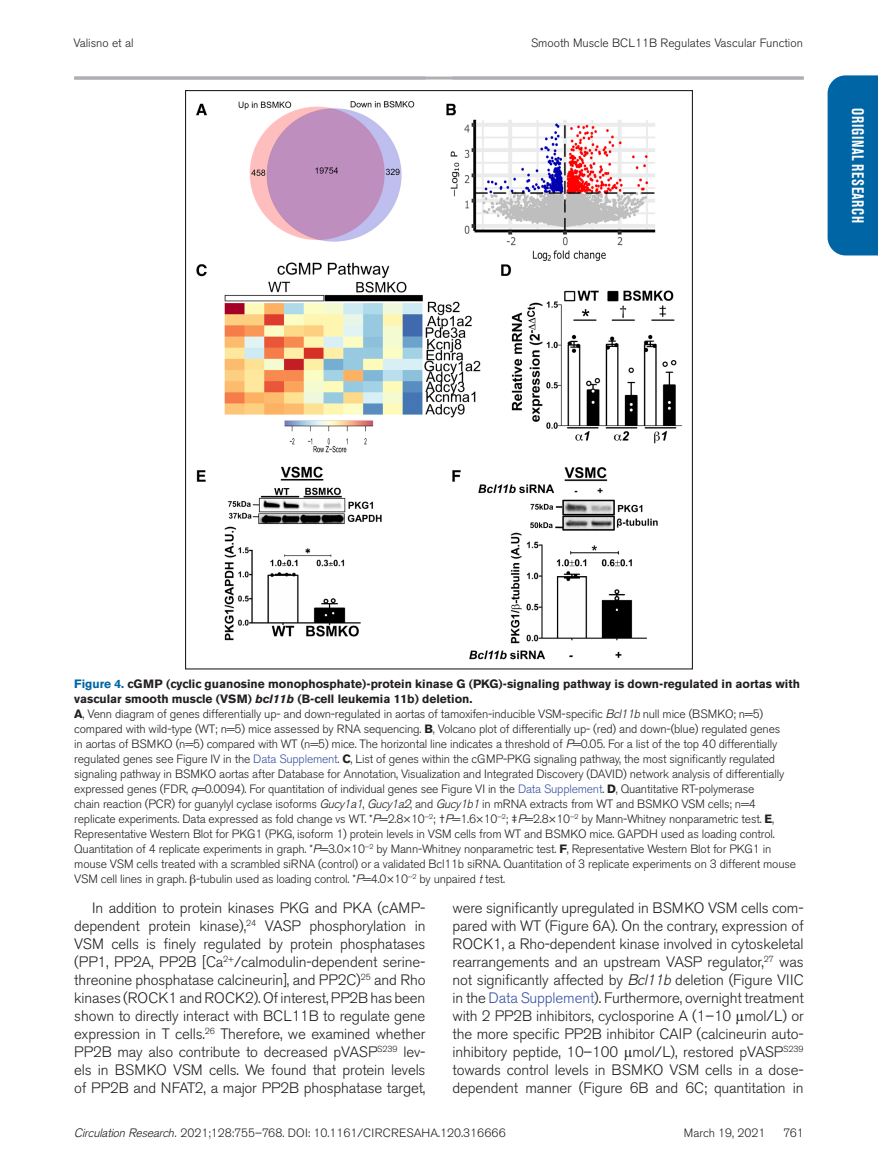
<style>
.page{position:relative;width:878px;height:1175px;background:#fff}
.page>*{position:absolute;margin:0;border:0;box-sizing:border-box;transform-origin:0 0}
.t1{font:700 condensed 16.5px "Akzidenz Grotesk BE";letter-spacing:.045em;color:#fff;scale:.9 1}
.t2{font:300 15px/18px "Akzidenz Grotesk BE";letter-spacing:-.01em;color:#231f20;text-align:justify}
.t3{font:300 12px/15px "Akzidenz Grotesk BE";letter-spacing:-.015em;color:#231f20}
.s1{font-weight:700;color:#0065a4}
.s2{font-weight:700}
.s3{font-weight:700;font-style:italic}
.s4{font-family:"Akzidenz Grotesk";font-style:italic}
.s5{color:#3a53a3}
.s6{font-family:"Gandhari Unicode";font-weight:400}
</style>
<div class="page">
<div style="left:827px;top:75px;width:51px;height:180px;background:#0065a4"></div>
<hr style="left:74px;top:76px;width:729px;height:4px;background:#b9babe">
<svg style="left:185px;top:90px;width:508px;height:580px"></svg>
<p class="t3" style="left:74px;top:36px;width:62px">Valisno et al</p>
<p class="t3" style="left:531px;top:36px;width:273px">Smooth Muscle BCL11B Regulates Vascular Function</p>
<h1 class="t1" style="left:867px;top:108px;width:128px;rotate:90deg">ORIGINAL RESEARCH</h1>
<p class="t3" style="left:74px;top:676px;width:727px"><span class="s1">Figure 4.</span> <span class="s2">cGMP (cyclic guanosine monophosphate)-protein kinase G (PKG)-signaling pathway is down-regulated in aortas with vascular smooth muscle (VSM)</span> <span class="s3">bcl11b</span> <span class="s2">(B-cell leukemia 11b) deletion.<br>A</span>, Venn diagram of genes differentially up- and down-regulated in aortas of tamoxifen-inducible VSM-specific <span class="s4">Bcl11b</span> null mice (BSMKO; n=5) compared with wild-type (WT; n=5) mice assessed by RNA sequencing. <span class="s2">B</span>, Volcano plot of differentially up- (red) and down-(blue) regulated genes<br>in aortas of BSMKO (n=5) compared with WT (n=5) mice. The horizontal line indicates a threshold of <span class="s4">P</span>=0.05. For a list of the top 40 differentially regulated genes see Figure IV in the <span class="s5">Data Supplement</span>. <span class="s2">C</span>, List of genes within the cGMP-PKG signaling pathway, the most significantly regulated signaling pathway in BSMKO aortas after Database for Annotation, Visualization and Integrated Discovery (DAVID) network analysis of differentially expressed genes (FDR, <span class="s4">q</span>=0.0094). For quantitation of individual genes see Figure VI in the <span class="s5">Data Supplement</span>. <span class="s2">D</span>, Quantitative RT-polymerase<br>chain reaction (PCR) for guanylyl cyclase isoforms <span class="s4">Gucy1a1</span>, <span class="s4">Gucy1a2</span>, and <span class="s4">Gucy1b1</span> in mRNA extracts from WT and BSMKO VSM cells; n=4 replicate experiments. Data expressed as fold change vs WT. *<span class="s4">P</span>=2.8×10<sup>−2</sup>; †<span class="s4">P</span>=1.6×10<sup>−2</sup>; ‡<span class="s4">P</span>=2.8×10<sup>−2</sup> by Mann-Whitney nonparametric test. <span class="s2">E</span>, Representative Western Blot for PKG1 (PKG, isoform 1) protein levels in VSM cells from WT and BSMKO mice. GAPDH used as loading control.<br>Quantitation of 4 replicate experiments in graph. *<span class="s4">P</span>=3.0×10<sup>−2</sup> by Mann-Whitney nonparametric test. <span class="s2">F</span>, Representative Western Blot for PKG1 in mouse VSM cells treated with a scrambled siRNA (control) or a validated Bcl11b siRNA. Quantitation of 3 replicate experiments on 3 different mouse VSM cell lines in graph. <span class="s6">β</span>-tubulin used as loading control. *<span class="s4">P</span>=4.0×10<sup>−2</sup> by unpaired <span class="s4">t</span> test.</p>
<p class="t2" style="left:74px;top:899px;width:353px;text-indent:18px">In addition to protein kinases PKG and PKA (cAMP&shy;dependent protein kinase),<sup>24</sup> VASP phosphorylation in VSM cells is finely regulated by protein phosphatases (PP1, PP2A, PP2B [Ca<sup>2+</sup>/calmodulin-dependent serine&shy;threonine phosphatase calcineurin], and PP2C)<sup>25</sup> and Rho kinases (ROCK1 and ROCK2). Of interest, PP2B has been shown to directly interact with BCL11B to regulate gene expression in T cells.<sup>26</sup> Therefore, we examined whether PP2B may also contribute to decreased pVASP<sup>S239</sup> lev&shy;els in BSMKO VSM cells. We found that protein levels of PP2B and NFAT2, a major PP2B phosphatase target,</p>
<p class="t2" style="left:452px;top:899px;width:353px">were significantly upregulated in BSMKO VSM cells com&shy;pared with WT (Figure 6A). On the contrary, expression of ROCK1, a Rho-dependent kinase involved in cytoskeletal rearrangements and an upstream VASP regulator,<sup>27</sup> was not significantly affected by <span class="s4">Bcl11b</span> deletion (Figure VIIC in the <span class="s5">Data Supplement</span>). Furthermore, overnight treatment with 2 PP2B inhibitors, cyclosporine A (1–10 <span class="s6">μ</span>mol/L) or the more specific PP2B inhibitor CAIP (calcineurin auto&shy;inhibitory peptide, 10–100 <span class="s6">μ</span>mol/L), restored pVASP<sup>S239 </sup>towards control levels in BSMKO VSM cells in a dose&shy;dependent manner (Figure 6B and 6C; quantitation in</p>
<p class="t3" style="left:74px;top:1125px;width:433px"><span class="s4">Circulation Research.</span> 2021;128:755–768. DOI: 10.1161/CIRCRESAHA.120.316666</p>
<p class="t3" style="left:683px;top:1125px;width:83px">March 19, 2021</p>
<p class="t3" style="left:783px;top:1125px;width:22px">761</p>
</div>
